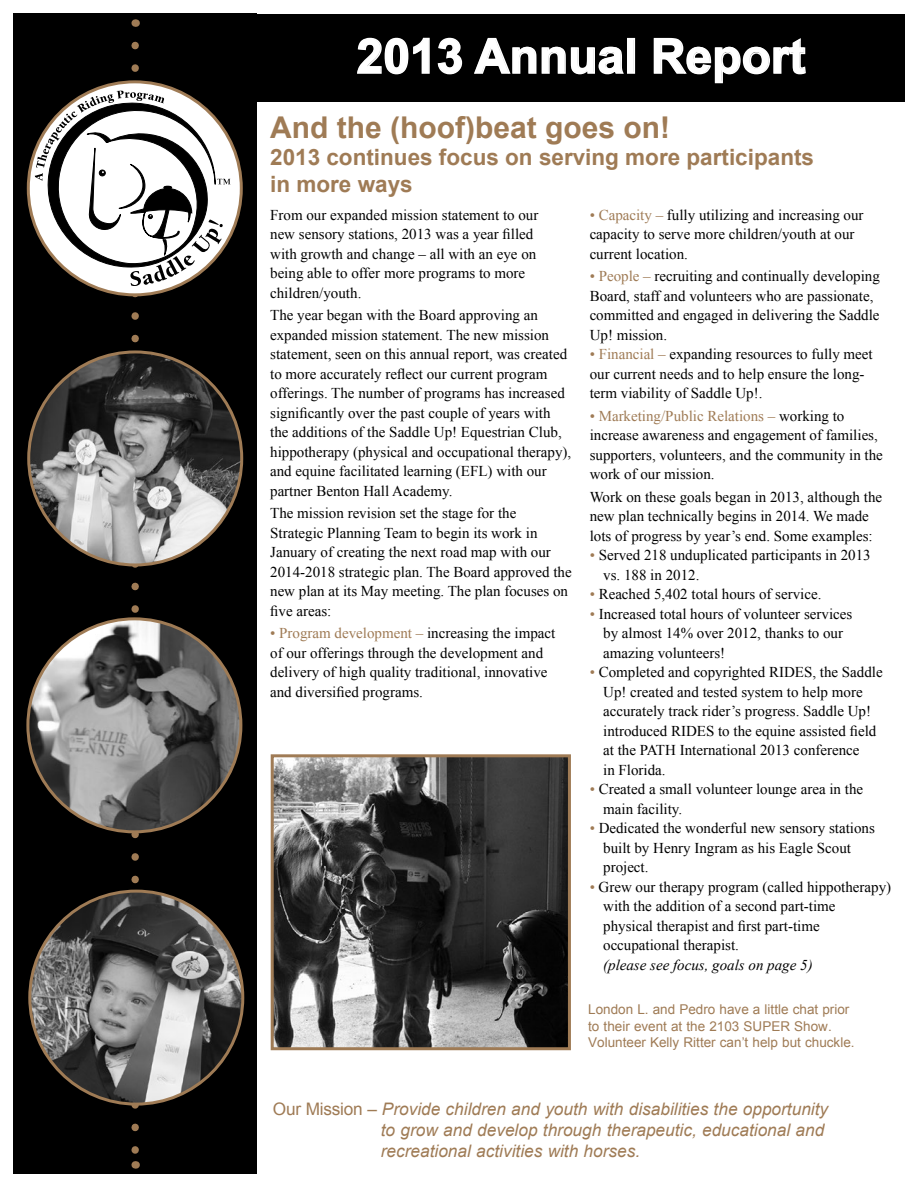
<style>
.page{position:relative;width:918px;height:1188px;background:#fff}
.page>*{position:absolute;margin:0;border:0;box-sizing:border-box;transform-origin:0 0}
.t1{font:700 48px "Arial";color:#fff}
.t2{font:700 30px "Arial";color:#9f7b55}
.t3{font:700 22.5px/27px "Arial";color:#9f7b55}
.t4{font:italic 17.25px/21px "Arial";color:#9f7b55}
.t5{font:15px/19.5px "Times New Roman";color:#000}
.t6{font:italic 15px "Times New Roman";color:#000}
.t7{font:13.5px/16.5px "Arial";color:#9f7b55}
.s1{color:#9f7b55}
.s2{font-style:normal}
</style>
<div class="page">
<div style="left:14px;top:14px;width:243px;height:1160px;background:#000"></div>
<div style="left:14px;top:14px;width:891px;height:87px;background:#000"></div>
<svg style="left:357px;top:37px;width:73px;height:38px"></svg>
<svg style="left:437px;top:37px;width:26px;height:38px"></svg>
<svg style="left:474px;top:37px;width:150px;height:38px"></svg>
<div style="left:627px;top:38px;width:8px;height:36px;border:2px solid #fff"></div>
<svg style="left:653px;top:37px;width:153px;height:47px"></svg>
<img style="left:30px;top:891px;width:213px;height:213px;border-radius:106px">
<svg style="left:35px;top:45px;width:195px;height:1109px"></svg>
<img style="left:29px;top:352px;width:213px;height:213px;border-radius:106px">
<img style="left:275px;top:758px;width:292px;height:288px">
<div style="left:271px;top:754px;width:300px;height:296px;border:3px solid #9f7b55"></div>
<h1 class="t1" style="left:357px;top:25px;width:450px">2013 Annual Report</h1>
<h2 class="t2" style="left:270px;top:108px;width:401px">And the (hoof)beat goes on!</h2>
<h3 class="t3" style="left:270px;top:144px;width:545px">2013 continues focus on serving more participants in more ways</h3>
<p class="t5" style="left:270px;top:205px;width:270px">From our expanded mission statement to our new sensory stations, 2013 was a year filled with growth and change – all with an eye on being able to offer more programs to more children/youth.</p>
<p class="t5" style="left:270px;top:305px;width:303px">The year began with the Board approving an expanded mission statement. The new mission statement, seen on this annual report, was created to more accurately reflect our current program offerings. The number of programs has increased significantly over the past couple of years with the additions of the Saddle Up! Equestrian Club, hippotherapy (physical and occupational therapy), and equine facilitated learning (EFL) with our partner Benton Hall Academy.</p>
<p class="t5" style="left:270px;top:503px;width:303px">The mission revision set the stage for the Strategic Planning Team to begin its work in January of creating the next road map with our 2014-2018 strategic plan. The Board approved the new plan at its May meeting. The plan focuses on five areas:</p>
<p class="t5" style="left:270px;top:623px;width:287px"><span class="s1">• Program development –</span> increasing the impact of our offerings through the development and delivery of high quality traditional, innovative and diversified programs.</p>
<p class="t5" style="left:590px;top:205px;width:275px"><span class="s1">• Capacity –</span> fully utilizing and increasing our capacity to serve more children/youth at our current location.</p>
<p class="t5" style="left:590px;top:266px;width:292px"><span class="s1">• People –</span> recruiting and continually developing Board, staff and volunteers who are passionate, committed and engaged in delivering the Saddle Up! mission.</p>
<p class="t5" style="left:590px;top:344px;width:285px"><span class="s1">• Financial –</span> expanding resources to fully meet our current needs and to help ensure the long&shy;term viability of Saddle Up!.</p>
<p class="t5" style="left:590px;top:406px;width:295px"><span class="s1">• Marketing/Public Relations –</span> working to increase awareness and engagement of families, supporters, volunteers, and the community in the work of our mission.</p>
<p class="t5" style="left:590px;top:487px;width:294px">Work on these goals began in 2013, although the new plan technically begins in 2014. We made lots of progress by year’s end. Some examples:</p>
<p class="t5" style="left:603px;top:545px;width:269px;text-indent:-14px"><span class="s1">•</span> Served 218 unduplicated participants in 2013 vs. 188 in 2012.</p>
<p class="t5" style="left:590px;top:584px;width:233px"><span class="s1">•</span> Reached 5,402 total hours of service.</p>
<p class="t5" style="left:603px;top:604px;width:251px;text-indent:-14px"><span class="s1">•</span> Increased total hours of volunteer services by almost 14% over 2012, thanks to our amazing volunteers!</p>
<p class="t5" style="left:603px;top:662px;width:281px;text-indent:-13px"><span class="s1">•</span> Completed and copyrighted RIDES, the Saddle Up! created and tested system to help more accurately track rider’s progress. Saddle Up! introduced RIDES to the equine assisted field at the PATH International 2013 conference<br>in Florida.</p>
<p class="t5" style="left:603px;top:779px;width:262px;text-indent:-14px"><span class="s1">•</span> Created a small volunteer lounge area in the main facility.</p>
<p class="t5" style="left:603px;top:818px;width:273px;text-indent:-14px"><span class="s1">•</span> Dedicated the wonderful new sensory stations built by Henry Ingram as his Eagle Scout project.</p>
<p class="t5" style="left:603px;top:877px;width:290px;text-indent:-14px"><span class="s1">•</span> Grew our therapy program (called hippotherapy) with the addition of a second part-time<br>physical therapist and first part-time occupational therapist.</p>
<p class="t6" style="left:603px;top:954px;width:211px">(please see focus, goals on page 5)</p>
<p class="t7" style="left:588px;top:1001px;width:268px">London L. and Pedro have a little chat prior to their event at the 2103 SUPER Show.<br>Volunteer Kelly Ritter can’t help but chuckle.</p>
<p class="t4" style="left:381px;top:1098px;width:449px;text-indent:-108px"><span class="s2">Our Mission</span> – Provide children and youth with disabilities the opportunity to grow and develop through therapeutic, educational and recreational activities with horses.</p>
</div>
